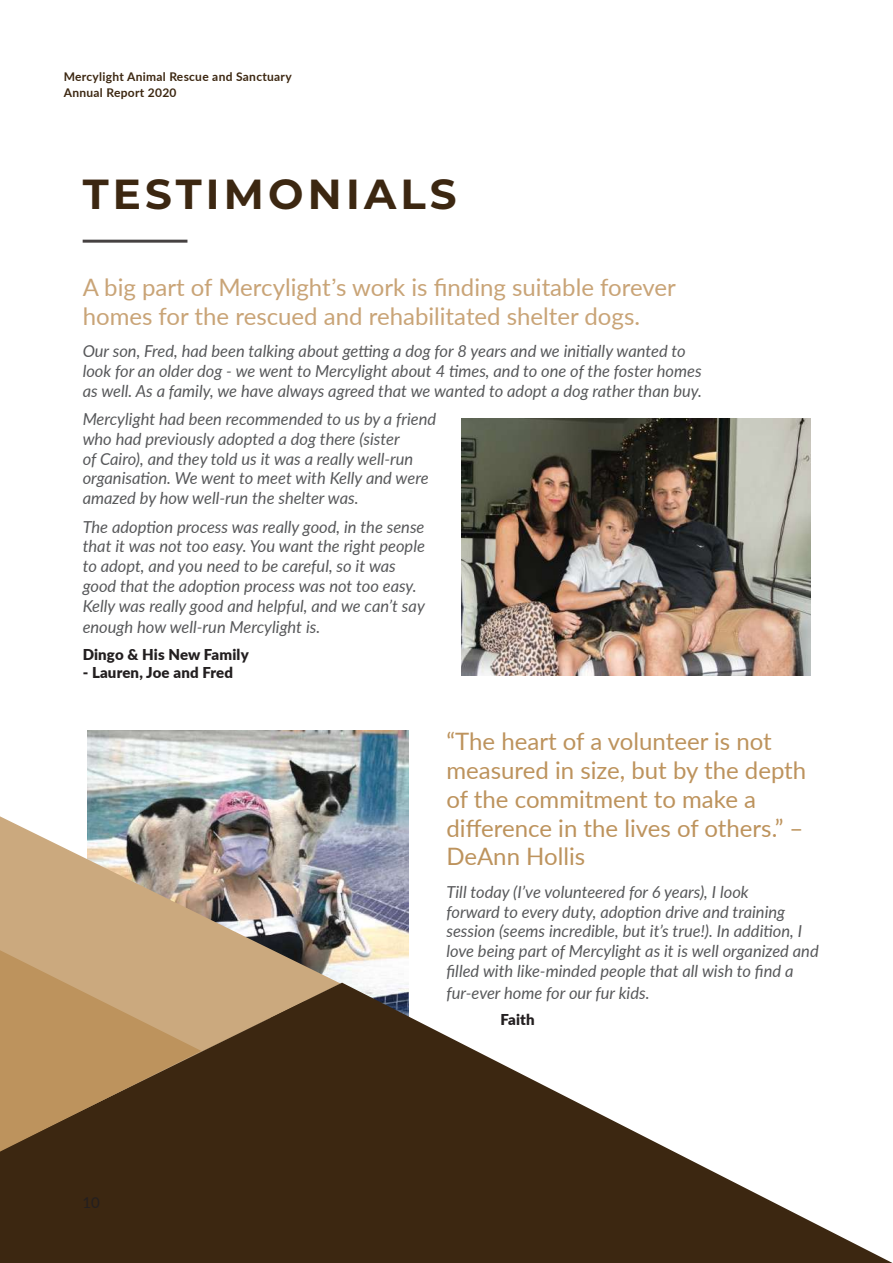
<style>
.page{position:relative;width:893px;height:1263px;background:#fff}
.page>*{position:absolute;margin:0;border:0;box-sizing:border-box;transform-origin:0 0}
.t1{font:700 42px "Montserrat";letter-spacing:.1em;color:#3c2711}
.t2{font:24px/28.8px "Lato";color:#bd935d}
.t3{font:24px/28.8px "Lato";color:#c9a477}
.t4{font:italic 16.5px/19.8px "Lato";color:#57585a}
.t5{font:900 15px "Lato";letter-spacing:.01em;color:#231f20}
.t6{font:15px "Lato";color:#231f20}
.t7{font:700 12px/16.5px "Lato";letter-spacing:.025em;color:#3c2711}
.s1{font-family:"Helvetica"}
</style>
<div class="page">
<img style="left:87px;top:730px;width:321px;height:253px">
<img style="left:0;top:816px;width:341px;height:167px">
<svg style="left:0;top:983px;width:892px;height:280px;fill:#3c2711"></svg>
<svg style="left:0;top:950px;width:201px;height:201px;background:#a07e52"></svg>
<hr style="left:83px;top:240px;width:104px;height:3px;background:#464141">
<img style="left:461px;top:418px;width:349px;height:258px">
<p class="t7" style="left:64px;top:68px;width:229px">Mercylight Animal Rescue and Sanctuary<br>Annual Report 2020</p>
<h1 class="t1" style="left:83px;top:163px;width:375px">TESTIMONIALS</h1>
<h2 class="t3" style="left:83px;top:272px;width:595px">A big part of Mercylight<span class="s1">’</span>s work is finding suitable forever homes for the rescued and rehabilitated shelter dogs.</h2>
<p class="t4" style="left:83px;top:340px;width:621px">Our son, Fred, had been talking about getting a dog for 8 years and we initially wanted to look for an older dog - we went to Mercylight about 4 times, and to one of the foster homes as well. As a family, we have always agreed that we wanted to adopt a dog rather than buy.</p>
<p class="t4" style="left:83px;top:408px;width:355px">Mercylight had been recommended to us by a friend who had previously adopted a dog there (sister<br>of Cairo), and they told us it was a really well-run organisation. We went to meet with Kelly and were amazed by how well-run the shelter was.</p>
<p class="t4" style="left:83px;top:516px;width:344px">The adoption process was really good, in the sense that it was not too easy. You want the right people to adopt, and you need to be careful, so it was good that the adoption process was not too easy.<br>Kelly was really good and helpful, and we can’t say</p>
<p class="t4" style="left:83px;top:617px;width:239px">enough how well-run Mercylight is.</p>
<p class="t5" style="left:83px;top:643px;width:168px">Dingo &amp; His New Family</p>
<p class="t5" style="left:83px;top:661px;width:152px">- Lauren, Joe and Fred</p>
<p class="t6" style="left:83px;top:1192px;width:19px">10</p>
<h2 class="t2" style="left:446px;top:726px;width:361px">“The heart of a volunteer is not measured in size, but by the depth of the commitment to make a difference in the lives of others.” –<br>DeAnn Hollis</h2>
<p class="t4" style="left:446px;top:881px;width:374px">Till today (I’ve volunteered for 6 years), I look<br>forward to every duty, adoption drive and training session (seems incredible, but it’s true!). In addition, I love being part of Mercylight as it is well organized and filled with like-minded people that all wish to find a</p>
<p class="t4" style="left:446px;top:982px;width:205px">fur-ever home for our fur kids.</p>
<p class="t5" style="left:500px;top:1008px;width:36px">Faith</p>
</div>
